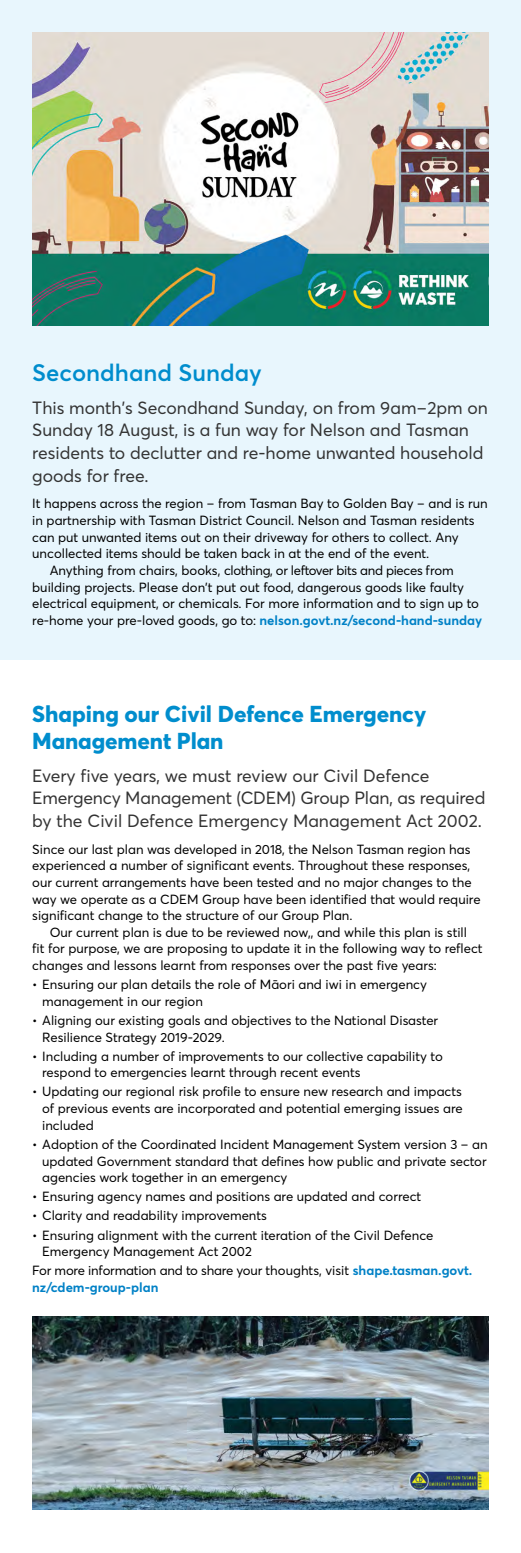
<style>
.page{position:relative;width:521px;height:1553px;background:#fff}
.page>*{position:absolute;margin:0;border:0;box-sizing:border-box;transform-origin:0 0}
.t1{font:600 23.62px "Averta";color:#008dcd}
.t2{font:800 22.75px/27.1px "Averta";letter-spacing:-.005em;color:#008dcd}
.t3{font:17.5px/22.8px "Averta";color:#333}
.t4{font:13.12px/16.6px "Averta";color:#000}
.t5{font:700 13.12px "Averta";color:#0081c6}
.t6{font:13.12px "Averta";letter-spacing:-.025em;color:#000}
.s1{font-weight:400;color:#000}
.s2{font-weight:700;color:#0081c6}
</style>
<div class="page">
<div style="left:0;top:0;width:521px;height:659px;background:#e8f6fd"></div>
<img style="left:32px;top:32px;width:456px;height:294px">
<img style="left:297px;top:258px;width:191px;height:68px">
<img style="left:32px;top:1316px;width:456px;height:193px">
<h1 class="t1" style="left:32px;top:356px;width:231px">Secondhand Sunday</h1>
<h3 class="t3" style="left:32px;top:395px;width:457px">This month's Secondhand Sunday, on from 9am – 2pm on Sunday 18 August, is a fun way for Nelson and Tasman residents to declutter and re-home unwanted household goods for free.</h3>
<p class="t4" style="left:32px;top:495px;width:457px">It happens across the region – from Tasman Bay to Golden Bay – and is run</p>
<p class="t4" style="left:32px;top:511px;width:444px">in partnership with Tasman District Council. Nelson and Tasman residents</p>
<p class="t4" style="left:32px;top:528px;width:428px">can put unwanted items out on their driveway for others to collect. Any</p>
<p class="t4" style="left:32px;top:545px;width:398px">uncollected items should be taken back in at the end of the event.</p>
<p class="t6" style="left:50px;top:561px;width:405px">Anything from chairs, books, clothing, or leftover bits and pieces from</p>
<p class="t4" style="left:32px;top:578px;width:433px">building projects. Please don't put out food, dangerous goods like faulty</p>
<p class="t4" style="left:32px;top:595px;width:448px">electrical equipment, or chemicals. For more information and to sign up to</p>
<p class="t5" style="left:32px;top:611px;width:451px"><span class="s1">re-home your pre-loved goods, go to:</span> nelson.govt.nz/second-hand-sunday</p>
<h2 class="t2" style="left:32px;top:699px;width:395px">Shaping our Civil Defence Emergency<br>Management Plan</h2>
<h3 class="t3" style="left:32px;top:763px;width:454px">Every five years, we must review our Civil Defence<br>Emergency Management (CDEM) Group Plan, as required by the Civil Defence Emergency Management Act 2002.</h3>
<p class="t4" style="left:32px;top:840px;width:450px">Since our last plan was developed in 2018, the Nelson Tasman region has experienced a number of significant events. Throughout these responses, our current arrangements have been tested and no major changes to the way we operate as a CDEM Group have been identified that would require significant change to the structure of our Group Plan.</p>
<p class="t4" style="left:32px;top:923px;width:452px;text-indent:17px">Our current plan is due to be reviewed now,, and while this plan is still<br>fit for purpose, we are proposing to update it in the following way to reflect changes and lessons learnt from responses over the past five years:</p>
<p class="t4" style="left:42px;top:975px;width:386px;text-indent:-10px">• Ensuring our plan details the role of Māori and iwi in emergency management in our region</p>
<p class="t4" style="left:42px;top:1011px;width:397px;text-indent:-10px">• Aligning our existing goals and objectives to the National Disaster<br>Resilience Strategy 2019-2029.</p>
<p class="t4" style="left:42px;top:1047px;width:402px;text-indent:-10px">• Including a number of improvements to our collective capability to respond to emergencies learnt through recent events</p>
<p class="t4" style="left:42px;top:1082px;width:422px;text-align:justify;text-indent:-10px">• Updating our regional risk profile to ensure new research and impacts of previous events are incorporated and potential emerging issues are included</p>
<p class="t4" style="left:42px;top:1135px;width:447px;text-align:justify;text-indent:-10px">• Adoption of the Coordinated Incident Management System version 3 – an updated Government standard that defines how public and private sector agencies work together in an emergency</p>
<p class="t4" style="left:32px;top:1187px;width:390px">• Ensuring agency names and positions are updated and correct</p>
<p class="t4" style="left:32px;top:1206px;width:236px">• Clarity and readability improvements</p>
<p class="t4" style="left:42px;top:1225px;width:393px;text-indent:-10px">• Ensuring alignment with the current iteration of the Civil Defence<br>Emergency Management Act 2002</p>
<p class="t4" style="left:32px;top:1261px;width:441px">For more information and to share your thoughts, visit <span class="s2">shape.tasman.govt. nz/cdem-group-plan</span></p>
</div>
